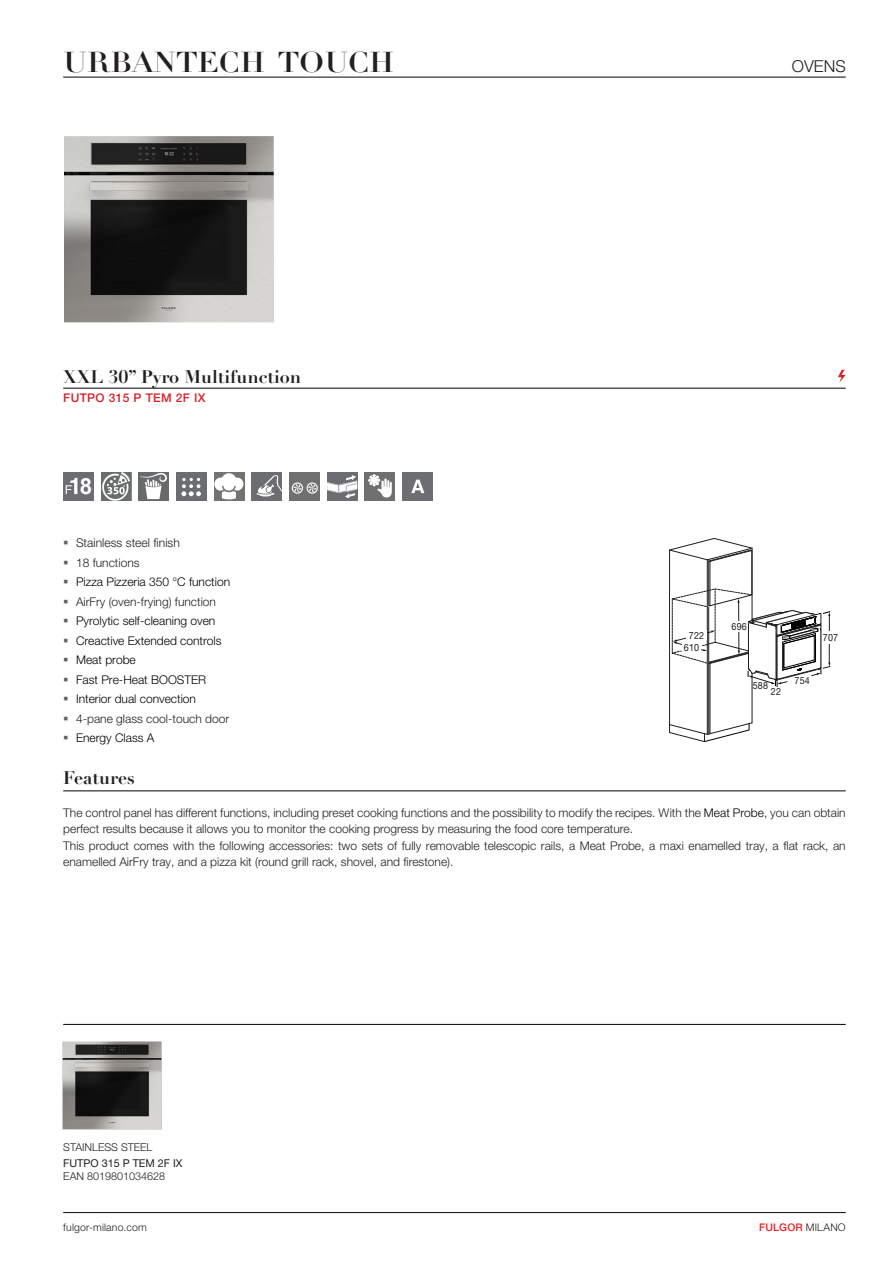
<style>
.page{position:relative;width:893px;height:1263px;background:#fff}
.page>*{position:absolute;margin:0;border:0;box-sizing:border-box;transform-origin:0 0}
.Nome_prodotto_2018{font:28.35px "Didot LT Pro Headline";color:#231f20;scale:1.11 1}
.cella_icona{font:700 22.2px "Arial";color:#fff}
.Testo_descrizioni_2018{font:700 18px "Didot LT Pro";color:#231f20}
.Nome_prodotto_2018-2{font:300 16.5px "Helvetica Neue LT Std";color:#231f20}
.Testo_descrizioni_2018-2{font:300 12.15px "Helvetica Neue LT Std";color:#231f20}
.Testo_descrizioni_2018-3{font:300 12px/16.5px "Helvetica Neue LT Std";color:#231f20}
.Testo_descrizioni_2018-4{font:300 12px "Helvetica Neue LT Std";color:#000}
.Testo_descrizioni_2018-5{font:500 12px "Helvetica Neue LT Std";letter-spacing:.03em;color:#da2128}
.Testo_descrizioni_2018-6{font:300 10.8px "Helvetica Neue LT Std";color:#231f20}
.Testo_descrizioni_2018-7{font:10.8px "Helvetica Neue LT Std";color:#231f20}
.t1{font:300 10.5px "Helvetica Neue LT Std";letter-spacing:.02em;color:#231f20}
.t2{font:500 10.5px "Helvetica Neue LT Std";letter-spacing:.02em;color:#ee1d23}
.disegno{font:9.9px "Helvetica Neue LT Std";letter-spacing:.025em;color:#1d1d1b;scale:.9 1}
.s1{color:#636366}
.s2{color:#000}
.s3{font-weight:300;color:#231f20}
</style>
<div class="page">
<hr style="left:63px;top:77px;width:783px;height:1px;background:#231f20">
<hr style="left:63px;top:791px;width:783px;height:1px;background:#000001">
<hr style="left:63px;top:1024px;width:783px;height:1px;background:#000001">
<div style="left:402px;top:472px;width:31px;height:29px;background:#6d6e71"></div>
<svg style="left:411px;top:480px;width:13px;height:13px"></svg>
<img style="left:214px;top:472px;width:30px;height:29px">
<div style="left:176px;top:472px;width:30px;height:29px;background:#6c6d70"></div>
<svg style="left:181px;top:478px;width:20px;height:18px"></svg>
<div style="left:365px;top:472px;width:30px;height:29px;background:#707070"></div>
<svg style="left:368px;top:474px;width:24px;height:23px"></svg>
<div style="left:327px;top:472px;width:30px;height:29px;background:#6c6d70"></div>
<svg style="left:327px;top:475px;width:30px;height:23px"></svg>
<div style="left:252px;top:472px;width:30px;height:29px;background:#6c6d70"></div>
<svg style="left:256px;top:475px;width:26px;height:21px"></svg>
<div style="left:289px;top:472px;width:30px;height:29px;background:#707070"></div>
<svg style="left:292px;top:482px;width:26px;height:12px"></svg>
<img style="left:64px;top:136px;width:210px;height:187px">
<svg style="left:139px;top:472px;width:30px;height:29px"></svg>
<svg style="left:140px;top:473px;width:27px;height:26px"></svg>
<img style="left:101px;top:472px;width:30px;height:29px">
<svg style="left:107px;top:483px;width:19px;height:13px"></svg>
<div style="left:63px;top:472px;width:30px;height:29px;background:#6f6f6f"></div>
<svg style="left:66px;top:478px;width:11px;height:16px"></svg>
<svg style="left:669px;top:538px;width:161px;height:204px"></svg>
<hr style="left:63px;top:388px;width:783px;height:1px;background:#000001">
<svg style="left:838px;top:370px;width:8px;height:13px"></svg>
<img style="left:62px;top:1041px;width:100px;height:89px">
<hr style="left:63px;top:1212px;width:783px;height:1px;background:#231f20">
<p class="Nome_prodotto_2018" style="left:63px;top:45px;width:300px">URBANTECH TOUCH</p>
<p class="Testo_descrizioni_2018" style="left:63px;top:365px;width:239px">XXL 30” Pyro Multifunction</p>
<p class="Testo_descrizioni_2018-5" style="left:63px;top:390px;width:144px">FUTPO 315 P TEM 2F IX</p>
<p class="cella_icona" style="left:80px;top:470px;width:14px">8</p>
<p class="Testo_descrizioni_2018-2" style="left:63px;top:535px;width:118px"><span class="s1">▪</span> Stainless steel finish</p>
<p class="Testo_descrizioni_2018-3" style="left:63px;top:554px;width:78px"><span class="s1">▪</span> 18 functions</p>
<p class="Testo_descrizioni_2018-4" style="left:63px;top:575px;width:168px"><span class="s1">▪</span> Pizza Pizzeria 350 °C function</p>
<p class="Testo_descrizioni_2018-3" style="left:63px;top:593px;width:154px"><span class="s1">▪</span> AirFry (oven-frying) function</p>
<p class="Testo_descrizioni_2018-4" style="left:63px;top:614px;width:154px"><span class="s1">▪</span> Pyrolytic self-cleaning oven</p>
<p class="Testo_descrizioni_2018-4" style="left:63px;top:633px;width:160px"><span class="s1">▪</span> Creactive Extended controls</p>
<p class="Testo_descrizioni_2018-4" style="left:63px;top:653px;width:74px"><span class="s1">▪</span> Meat probe</p>
<p class="Testo_descrizioni_2018-4" style="left:63px;top:672px;width:144px"><span class="s1">▪</span> Fast Pre-Heat BOOSTER</p>
<p class="Testo_descrizioni_2018-4" style="left:63px;top:692px;width:134px"><span class="s1">▪</span> Interior dual convection</p>
<p class="Testo_descrizioni_2018-3" style="left:63px;top:710px;width:167px"><span class="s1">▪</span> 4-pane glass cool-touch door</p>
<p class="Testo_descrizioni_2018-4" style="left:63px;top:731px;width:93px"><span class="s1">▪</span> Energy Class A</p>
<p class="Testo_descrizioni_2018" style="left:63px;top:766px;width:73px">Features</p>
<p class="Nome_prodotto_2018-2" style="left:792px;top:56px;width:55px">OVENS</p>
<p class="disegno" style="left:689px;top:630px;width:19px">722</p>
<p class="disegno" style="left:684px;top:641px;width:19px">610</p>
<p class="disegno" style="left:731px;top:620px;width:19px">696</p>
<p class="disegno" style="left:823px;top:631px;width:19px">707</p>
<p class="disegno" style="left:753px;top:680px;width:19px">588</p>
<p class="disegno" style="left:771px;top:685px;width:13px">22</p>
<p class="disegno" style="left:794px;top:675px;width:19px">754</p>
<p class="Testo_descrizioni_2018-3" style="left:63px;top:804px;width:784px">The control panel has different functions, including preset cooking functions and the possibility to modify the recipes. With the <span class="s2">Meat Probe</span>, you can obtain perfect results because it allows you to monitor the cooking progress by measuring the food core temperature.</p>
<p class="Testo_descrizioni_2018-3" style="left:63px;top:837px;width:784px">This product comes with the following accessories: two sets of fully removable telescopic rails, a Meat Probe, a maxi enamelled tray, a flat rack, an enamelled AirFry tray, and a pizza kit (round grill rack, shovel, and firestone).</p>
<p class="Testo_descrizioni_2018-6" style="left:63px;top:1140px;width:91px">STAINLESS STEEL</p>
<p class="Testo_descrizioni_2018-7" style="left:63px;top:1157px;width:121px">FUTPO 315 P TEM 2F IX</p>
<p class="Testo_descrizioni_2018-6" style="left:63px;top:1169px;width:103px">EAN 8019801034628</p>
<p class="t1" style="left:63px;top:1220px;width:85px">fulgor-milano.com</p>
<p class="t2" style="left:759px;top:1220px;width:88px">FULGOR <span class="s3">MILANO</span></p>
</div>
